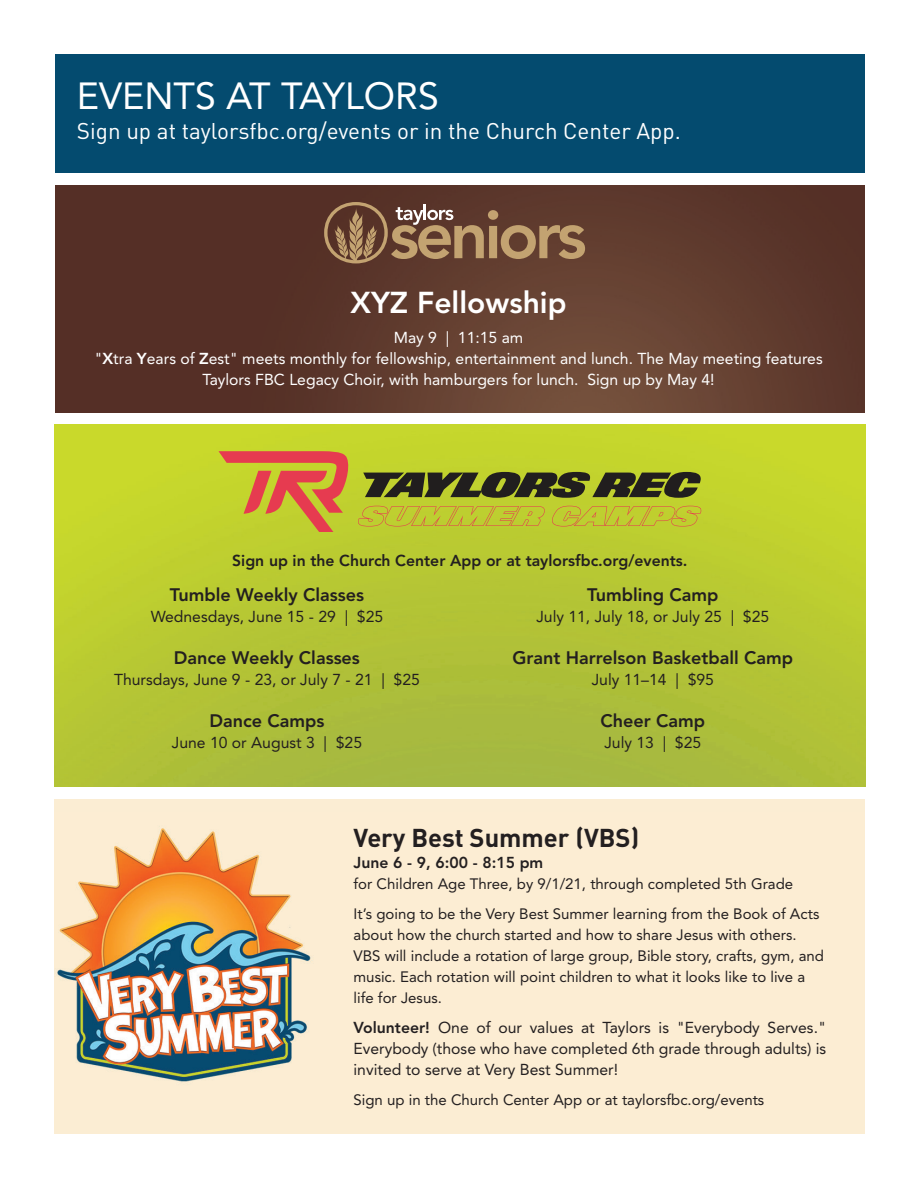
<style>
.page{position:relative;width:918px;height:1188px;background:#fff}
.page>*{position:absolute;margin:0;border:0;box-sizing:border-box;transform-origin:0 0}
.t1{font:37.5px "Avenir LT Std";color:#fff}
.t2{font:800 30px "Avenir LT Std";color:#fff}
.t3{font:25.5px "DIN Bold Alternate";color:#231f20}
.t4{font:22.5px "DIN";color:#fff}
.t5{font:800 18px "Avenir LT Std";color:#231f20}
.t6{font:15.75px/21px "Avenir LT Std";color:#231f20;text-align:justify}
.t7{font:15.75px/21px "Avenir LT Std";color:#fff;text-align:center}
.t8{font:800 15.75px "Avenir LT Std";color:#231f20}
.t9{font:15px/21px "Avenir LT Std";color:#231f20}
.s1{font-weight:800}
</style>
<div class="page">
<img style="left:54px;top:425px;width:812px;height:362px">
<svg style="left:219px;top:451px;width:132px;height:81px;background:#d0953b"></svg>
<svg style="left:363px;top:472px;width:338px;height:26px;background:#4f5222"></svg>
<svg style="left:358px;top:506px;width:187px;height:20px;background:#c1bd33"></svg>
<svg style="left:552px;top:506px;width:149px;height:20px;background:#c2be32"></svg>
<div style="left:55px;top:799px;width:810px;height:335px;background:#fbedd3"></div>
<img style="left:57px;top:828px;width:254px;height:254px">
<div style="left:55px;top:54px;width:810px;height:119px;background:#044b6f"></div>
<img style="left:55px;top:186px;width:810px;height:226px">
<svg style="left:324px;top:202px;width:261px;height:61px;background:#805d46"></svg>
<h1 class="t1" style="left:77px;top:74px;width:364px">EVENTS AT TAYLORS</h1>
<h3 class="t4" style="left:77px;top:117px;width:605px">Sign up at taylorsfbc.org/events or in the Church Center App.</h3>
<h2 class="t2" style="left:350px;top:285px;width:218px">XYZ Fellowship</h2>
<p class="t7" style="left:94px;top:327px;width:730px">May 9 | 11:15 am<br>"<span class="s1">X</span>tra <span class="s1">Y</span>ears of <span class="s1">Z</span>est" meets monthly for fellowship, entertainment and lunch. The May meeting features<br>Taylors FBC Legacy Choir, with hamburgers for lunch. Sign up by May 4!</p>
<p class="t8" style="left:232px;top:551px;width:457px">Sign up in the Church Center App or at taylorsfbc.org/events.</p>
<p class="t5" style="left:170px;top:584px;width:196px">Tumble Weekly Classes</p>
<p class="t6" style="left:151px;top:606px;width:234px">Wednesdays, June 15 - 29 | $25</p>
<p class="t5" style="left:174px;top:647px;width:187px">Dance Weekly Classes</p>
<p class="t6" style="left:114px;top:669px;width:307px">Thursdays, June 9 - 23, or July 7 - 21 | $25</p>
<p class="t5" style="left:209px;top:710px;width:116px">Dance Camps</p>
<p class="t6" style="left:172px;top:732px;width:192px">June 10 or August 3 | $25</p>
<p class="t5" style="left:587px;top:584px;width:133px">Tumbling Camp</p>
<p class="t6" style="left:536px;top:607px;width:234px">July 11, July 18, or July 25 | $25</p>
<p class="t5" style="left:512px;top:647px;width:282px">Grant Harrelson Basketball Camp</p>
<p class="t6" style="left:592px;top:670px;width:124px">July 11–14 | $95</p>
<p class="t5" style="left:600px;top:710px;width:106px">Cheer Camp</p>
<p class="t6" style="left:604px;top:733px;width:98px">July 13 | $25</p>
<h3 class="t3" style="left:354px;top:821px;width:287px">Very Best Summer (VBS)</h3>
<p class="t8" style="left:354px;top:853px;width:191px">June 6 - 9, 6:00 - 8:15 pm</p>
<p class="t9" style="left:354px;top:869px;width:467px;line-height:30px">for Children Age Three, by 9/1/21, through completed 5th Grade<br>It’s going to be the Very Best Summer learning from the Book of Acts</p>
<p class="t9" style="left:354px;top:924px;width:472px">about how the church started and how to share Jesus with others.<br>VBS will include a rotation of large group, Bible story, crafts, gym, and music. Each rotation will point children to what it looks like to live a life for Jesus.</p>
<p class="t6" style="left:354px;top:1017px;width:474px"><span class="s1">Volunteer!</span> One of our values at Taylors is "Everybody Serves." Everybody (those who have completed 6th grade through adults) is invited to serve at Very Best Summer!</p>
<p class="t9" style="left:354px;top:1089px;width:412px">Sign up in the Church Center App or at taylorsfbc.org/events</p>
</div>
